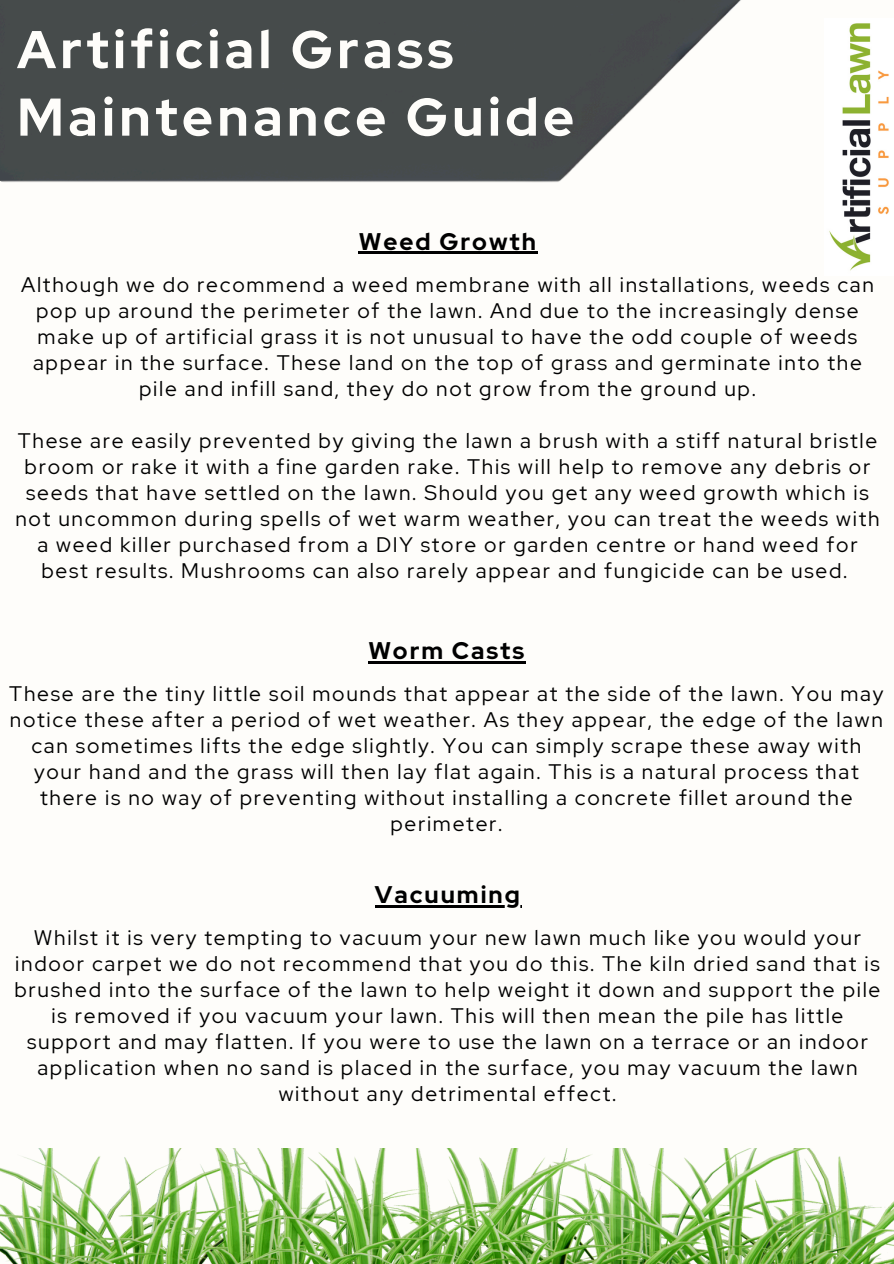
<style>
.page{position:relative;width:894px;height:1264px;background:#fff}
.page>*{position:absolute;margin:0;border:0;box-sizing:border-box;transform-origin:0 0}
.t1{font:700 52.95px/67.5px "Red Hat Display";letter-spacing:.08em;color:#fefdfa}
.t2{font:700 24px "Red Hat Display";letter-spacing:.08em;color:#000}
.t3{font:21px/26px "Red Hat Display";letter-spacing:.08em;color:#000;text-align:center}
</style>
<div class="page">
<div style="left:0;top:0;width:893px;height:1263px;background:#fefdfa"></div>
<img style="left:0;top:0;width:741px;height:183px">
<img style="left:829px;top:23px;width:60px;height:248px">
<img style="left:0;top:1148px;width:893px;height:115px">
<hr style="left:359px;top:252px;width:178px;height:2px;background:#000">
<hr style="left:368px;top:661px;width:158px;height:2px;background:#000">
<hr style="left:375px;top:905px;width:146px;height:2px;background:#000">
<h2 class="t1" style="left:17px;top:15px;width:558px">Artificial Grass<br>Maintenance Guide</h2>
<h2 class="t2" style="left:359px;top:225px;width:178px">Weed Growth</h2>
<p class="t3" style="left:21px;top:271px;width:854px">Although we do recommend a weed membrane with all installations, weeds can pop up around the perimeter of the lawn. And due to the increasingly dense make up of artificial grass it is not unusual to have the odd couple of weeds appear in the surface. These land on the top of grass and germinate into the pile and infill sand, they do not grow from the ground up.</p>
<p class="t3" style="left:15px;top:427px;width:865px">These are easily prevented by giving the lawn a brush with a stiff natural bristle broom or rake it with a fine garden rake. This will help to remove any debris or seeds that have settled on the lawn. Should you get any weed growth which is not uncommon during spells of wet warm weather, you can treat the weeds with a weed killer purchased from a DIY store or garden centre or hand weed for best results. Mushrooms can also rarely appear and fungicide can be used.</p>
<p class="t2" style="left:368px;top:634px;width:157px">Worm Casts</p>
<h2 class="t3" style="left:9px;top:680px;width:875px">These are the tiny little soil mounds that appear at the side of the lawn. You may notice these after a period of wet weather. As they appear, the edge of the lawn can sometimes lifts the edge slightly. You can simply scrape these away with your hand and the grass will then lay flat again. This is a natural process that there is no way of preventing without installing a concrete fillet around the perimeter.</h2>
<p class="t2" style="left:375px;top:878px;width:146px">Vacuuming</p>
<p class="t3" style="left:15px;top:924px;width:867px">Whilst it is very tempting to vacuum your new lawn much like you would your indoor carpet we do not recommend that you do this. The kiln dried sand that is brushed into the surface of the lawn to help weight it down and support the pile is removed if you vacuum your lawn. This will then mean the pile has little support and may flatten. If you were to use the lawn on a terrace or an indoor application when no sand is placed in the surface, you may vacuum the lawn without any detrimental effect.</p>
</div>
